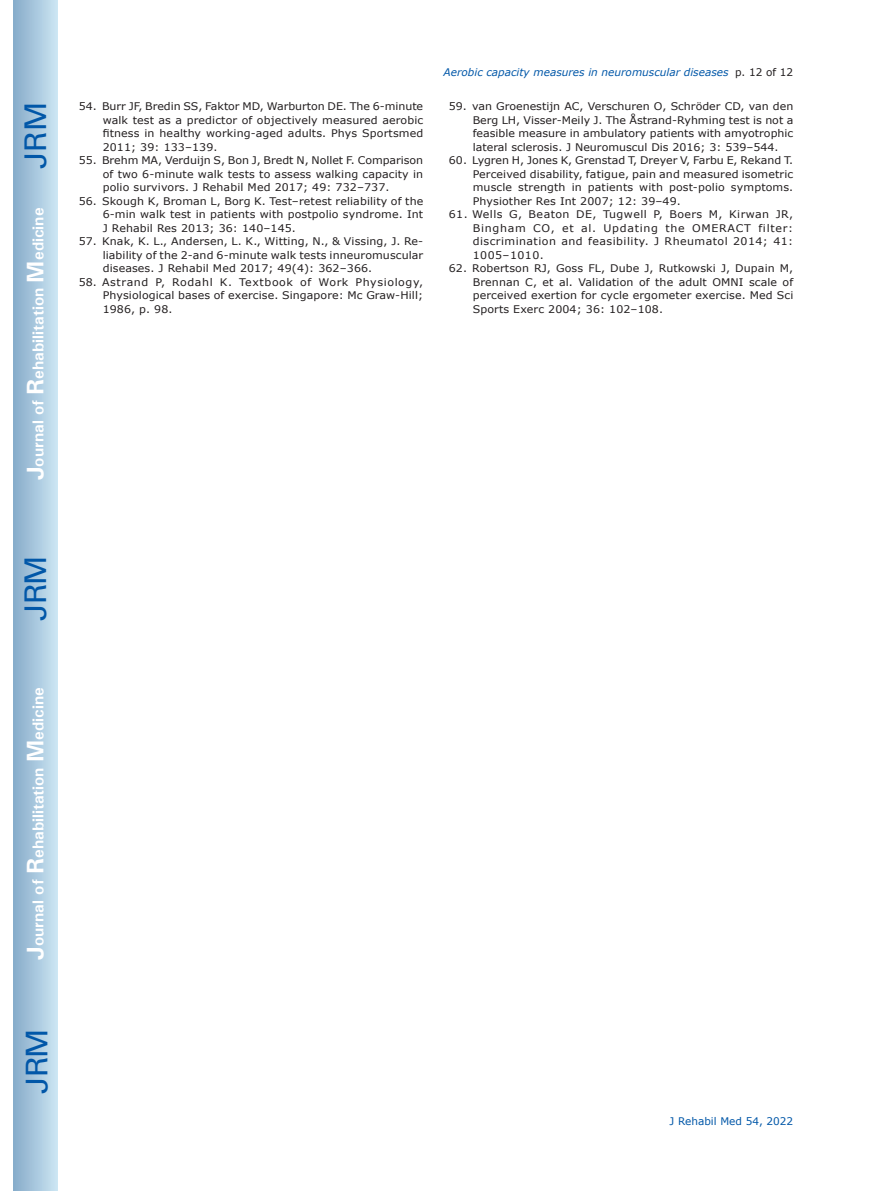
<style>
.page{position:relative;width:872px;height:1191px;background:#fff}
.page>*{position:absolute;margin:0;border:0;box-sizing:border-box;transform-origin:0 0}
.t1{font:30px "Univers";letter-spacing:-.03em;color:#0157a8}
.t2{font:700 15.75px "Univers";color:#fff}
.t3{font:10.5px/13.5px "Verdana";letter-spacing:.01em;color:#231f20;text-align:justify;scale:1.05 1}
.t4{font:italic 10.5px "Verdana";color:#0157a8}
.t5{font:10.5px "Verdana";color:#0157a8}
.s1{font-size:24px}
.s2{font-style:normal;color:#231f20}
</style>
<div class="page">
<div style="left:14px;top:0;width:43px;height:1191px;background:linear-gradient(to right,#88acca,#cbe5f2)"></div>
<h1 class="t1" style="left:18px;top:169px;width:68px;rotate:-90deg">JRM</h1>
<h2 class="t2" style="left:28px;top:480px;width:274px;rotate:-90deg"><span class="s1">J</span>ournal of <span class="s1">R</span>ehabilitation <span class="s1">M</span>edicine</h2>
<h1 class="t1" style="left:18px;top:620px;width:67px;rotate:-90deg">JRM</h1>
<h2 class="t2" style="left:28px;top:959px;width:274px;rotate:-90deg"><span class="s1">J</span>ournal of <span class="s1">R</span>ehabilitation <span class="s1">M</span>edicine</h2>
<h1 class="t1" style="left:19px;top:1093px;width:67px;rotate:-90deg">JRM</h1>
<p class="t3" style="left:103px;top:100px;width:307px;text-indent:-24px">54. Burr JF, Bredin SS, Faktor MD, Warburton DE. The 6-minute walk test as a predictor of objectively measured aerobic fitness in healthy working-aged adults. Phys Sportsmed 2011; 39: 133–139.</p>
<p class="t3" style="left:103px;top:154px;width:307px;text-indent:-24px">55. Brehm MA, Verduijn S, Bon J, Bredt N, Nollet F. Comparison of two 6-minute walk tests to assess walking capacity in polio survivors. J Rehabil Med 2017; 49: 732–737.</p>
<p class="t3" style="left:103px;top:194px;width:307px;text-indent:-24px">56. Skough K, Broman L, Borg K. Test–retest reliability of the 6-min walk test in patients with postpolio syndrome. Int J Rehabil Res 2013; 36: 140–145.</p>
<p class="t3" style="left:103px;top:235px;width:307px;text-indent:-24px">57. Knak, K. L., Andersen, L. K., Witting, N., &amp; Vissing, J. Re&shy;liability of the 2-and 6-minute walk tests inneuromuscular diseases. J Rehabil Med 2017; 49(4): 362–366.</p>
<p class="t3" style="left:103px;top:275px;width:307px;text-indent:-24px">58. Astrand P, Rodahl K. Textbook of Work Physiology, Physiological bases of exercise. Singapore: Mc Graw-Hill; 1986, p. 98.</p>
<p class="t4" style="left:443px;top:65px;width:351px">Aerobic capacity measures in neuromuscular diseases <span class="s2">p. 12 of 12</span></p>
<p class="t3" style="left:473px;top:100px;width:307px;text-indent:-24px">59. van Groenestijn AC, Verschuren O, Schröder CD, van den Berg LH, Visser-Meily J. The Åstrand-Ryhming test is not a feasible measure in ambulatory patients with amyotrophic lateral sclerosis. J Neuromuscul Dis 2016; 3: 539–544.</p>
<p class="t3" style="left:473px;top:154px;width:307px;text-indent:-24px">60. Lygren H, Jones K, Grenstad T, Dreyer V, Farbu E, Rekand T.<br>Perceived disability, fatigue, pain and measured isometric muscle strength in patients with post-polio symptoms.<br>Physiother Res Int 2007; 12: 39–49.</p>
<p class="t3" style="left:473px;top:208px;width:307px;text-indent:-24px">61. Wells G, Beaton DE, Tugwell P, Boers M, Kirwan JR, Bingham CO, et al. Updating the OMERACT filter: discrimination and feasibility. J Rheumatol 2014; 41:<br>1005–1010.</p>
<p class="t3" style="left:473px;top:262px;width:307px;text-indent:-24px">62. Robertson RJ, Goss FL, Dube J, Rutkowski J, Dupain M, Brennan C, et al. Validation of the adult OMNI scale of perceived exertion for cycle ergometer exercise. Med Sci Sports Exerc 2004; 36: 102–108.</p>
<p class="t5" style="left:669px;top:1114px;width:125px">J Rehabil Med 54, 2022</p>
</div>
